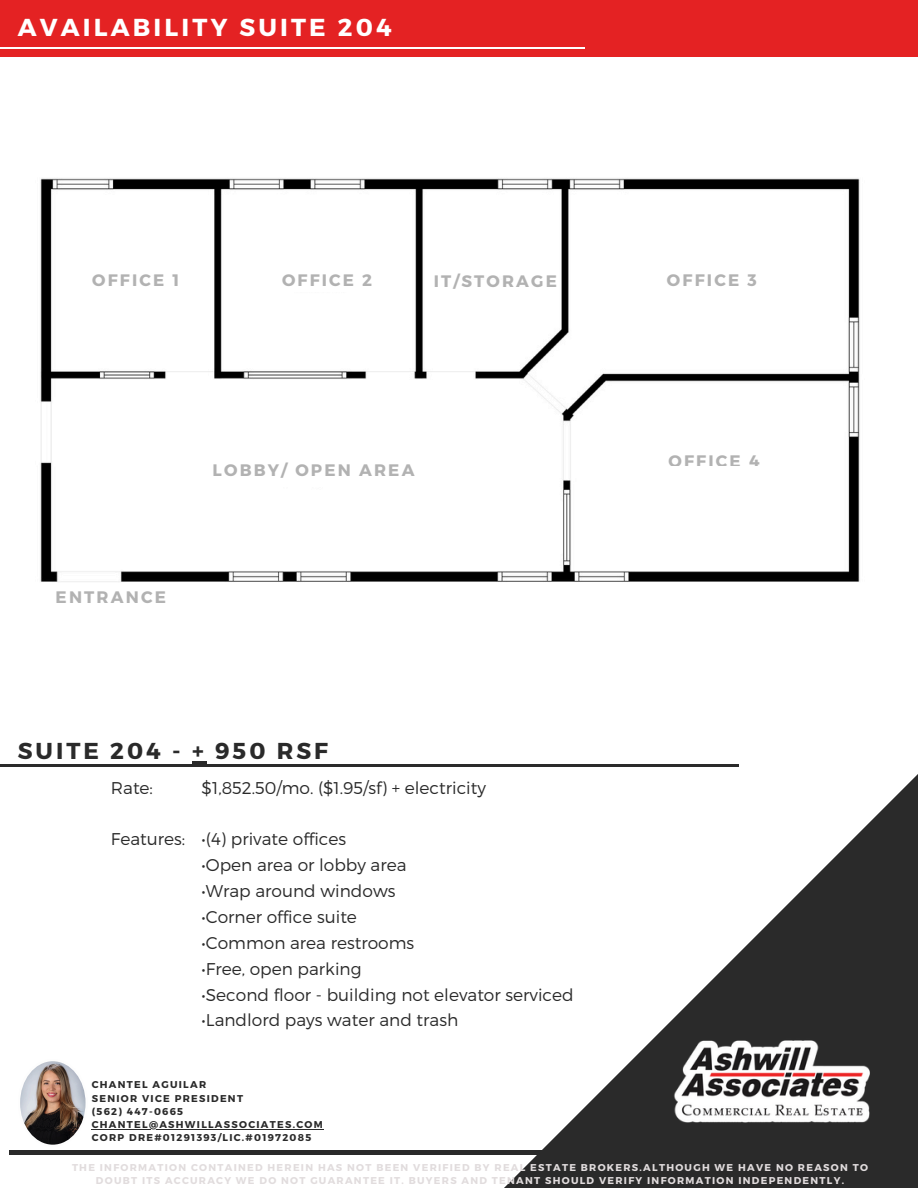
<style>
.page{position:relative;width:918px;height:1188px;background:#fff}
.page>*{position:absolute;margin:0;border:0;box-sizing:border-box;transform-origin:0 0}
.t1{font:700 24.45px "Montserrat";letter-spacing:.13em;color:#fff}
.t2{font:700 22.95px "Montserrat";letter-spacing:.13em;color:#2a2a2a}
.t3{font:300 16.95px "Montserrat";color:#2a2a2a}
.t4{font:700 16.65px "Montserrat";letter-spacing:.13em;color:#b2b2b2}
.t5{font:700 9.9px/13.2px "Montserrat";letter-spacing:.13em;color:#e1dcdd;text-align:center}
.t6{font:700 9.9px "Montserrat";letter-spacing:.13em;color:#2a2a2a}
</style>
<div class="page">
<img style="left:20px;top:1061px;width:66px;height:84px">
<svg style="left:504px;top:774px;width:414px;height:414px"></svg>
<div style="left:9px;top:1150px;width:909px;height:5px;background:#2a2a2a"></div>
<div style="left:0;top:0;width:918px;height:56px;background:#e42223"></div>
<hr style="left:0;top:47px;width:585px;height:1px;background:#fff">
<img style="left:654px;top:954px;width:264px;height:234px">
<hr style="left:0;top:764px;width:738px;height:3px;background:#2a2a2a">
<img style="left:40px;top:178px;width:820px;height:404px">
<div style="left:275px;top:270px;width:110px;height:22px;background:#fff"></div>
<hr style="left:92px;top:1129px;width:232px;height:1px;background:#2a2a2a">
<svg style="left:192px;top:761px;width:15px;height:2px"></svg>
<div style="left:427px;top:281px;width:110px;height:22px;background:#fff"></div>
<div style="left:640px;top:281px;width:110px;height:19px;background:#fff"></div>
<div style="left:654px;top:466px;width:110px;height:24px;background:#fff"></div>
<div style="left:259px;top:469px;width:110px;height:18px;background:#fff"></div>
<div style="left:81px;top:276px;width:110px;height:18px;background:#fff"></div>
<h2 class="t1" style="left:18px;top:11px;width:375px">AVAILABILITY SUITE 204</h2>
<p class="t4" style="left:92px;top:269px;width:89px">OFFICE 1</p>
<p class="t4" style="left:282px;top:269px;width:92px">OFFICE 2</p>
<p class="t4" style="left:434px;top:270px;width:125px">IT/STORAGE</p>
<p class="t4" style="left:56px;top:586px;width:112px">ENTRANCE</p>
<p class="t4" style="left:213px;top:459px;width:203px">LOBBY/ OPEN AREA</p>
<p class="t2" style="left:18px;top:736px;width:312px">SUITE 204 - + 950 RSF</p>
<h3 class="t3" style="left:111px;top:776px;width:44px">Rate:</h3>
<h3 class="t3" style="left:111px;top:828px;width:76px">Features:</h3>
<h3 class="t3" style="left:202px;top:776px;width:286px">$1,852.50/mo. ($1.95/sf) + electricity</h3>
<h3 class="t3" style="left:202px;top:828px;width:146px">•(4) private offices</h3>
<h3 class="t3" style="left:202px;top:854px;width:206px">•Open area or lobby area</h3>
<h3 class="t3" style="left:202px;top:880px;width:195px">•Wrap around windows</h3>
<h3 class="t3" style="left:202px;top:906px;width:157px">•Corner office suite</h3>
<h3 class="t3" style="left:202px;top:932px;width:214px">•Common area restrooms</h3>
<h3 class="t3" style="left:202px;top:958px;width:161px">•Free, open parking</h3>
<h3 class="t3" style="left:202px;top:983px;width:374px">•Second floor - building not elevator serviced</h3>
<h3 class="t3" style="left:202px;top:1009px;width:258px">•Landlord pays water and trash</h3>
<h2 class="t6" style="left:92px;top:1079px;width:116px">CHANTEL AGUILAR</h2>
<h2 class="t6" style="left:92px;top:1092px;width:153px">SENIOR VICE PRESIDENT</h2>
<h2 class="t6" style="left:92px;top:1105px;width:93px">(562) 447-0665</h2>
<h2 class="t6" style="left:92px;top:1118px;width:233px">CHANTEL@ASHWILLASSOCIATES.COM</h2>
<h1 class="t6" style="left:92px;top:1131px;width:221px">CORP DRE#01291393/LIC.#01972085</h1>
<p class="t4" style="left:667px;top:269px;width:91px">OFFICE 3</p>
<p class="t4" style="left:668px;top:450px;width:93px">OFFICE 4</p>
<h2 class="t5" style="left:72px;top:1160px;width:798px">THE INFORMATION CONTAINED HEREIN HAS NOT BEEN VERIFIED BY REAL ESTATE BROKERS.ALTHOUGH WE HAVE NO REASON TO<br>DOUBT ITS ACCURACY WE DO NOT GUARANTEE IT. BUYERS AND TENANT SHOULD VERIFY INFORMATION INDEPENDENTLY.</h2>
</div>
